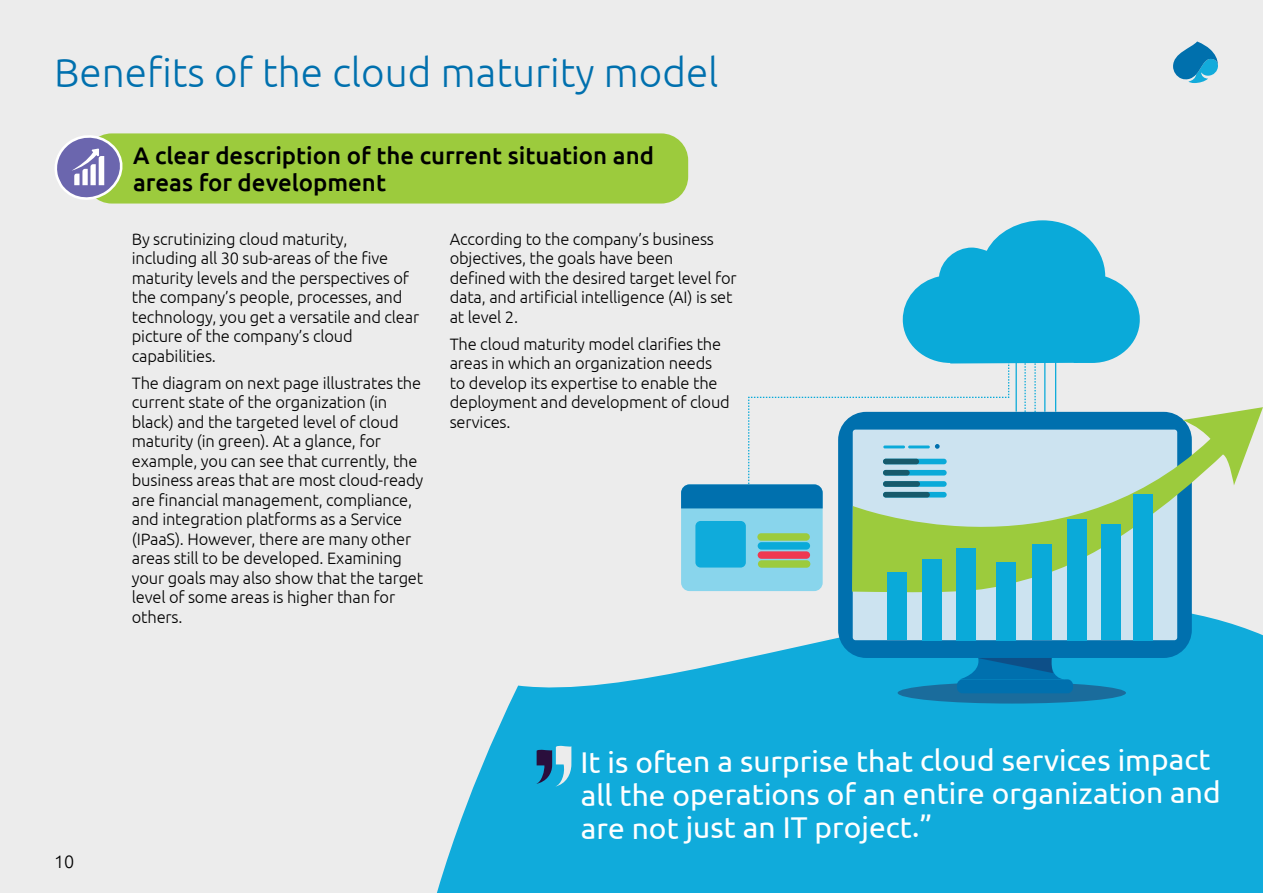
<style>
.page{position:relative;width:1263px;height:893px;background:#ececec}
.page>*{position:absolute;margin:0;border:0;box-sizing:border-box;transform-origin:0 0}
.t1{font:300 40.5px "Ubuntu";color:#0070ae}
.t2{font:30px/33.3px "Ubuntu";letter-spacing:-.005em;color:#fff}
.t3{font:500 24px/27px "Ubuntu";color:#000}
.t4{font:300 18px "Ubuntu";color:#000}
.t5{font:300 16.5px/19.5px "Ubuntu";letter-spacing:-.01em;color:#000}
</style>
<div class="page">
<div style="left:85px;top:133px;width:603px;height:71px;background:#9ccb3d;border-radius:27px"></div>
<svg style="left:55px;top:133px;width:75px;height:69px"></svg>
<svg style="left:1173px;top:41px;width:45px;height:42px"></svg>
<svg style="left:437px;top:585px;width:826px;height:308px;fill:#10abdb"></svg>
<div style="left:898px;top:682px;width:228px;height:22px;background:#1a6c9c;border-radius:50%"></div>
<div style="left:838px;top:412px;width:354px;height:246px;background:#0070ae;border-radius:28px"></div>
<div style="left:853px;top:430px;width:324px;height:210px;background:#cce3f0;border-radius:3px"></div>
<div style="left:681px;top:484px;width:142px;height:107px;background:#89d5ec;border-radius:8px"></div>
<div style="left:957px;top:679px;width:116px;height:14px;background:#0070ae;border-radius:6px"></div>
<svg style="left:959px;top:658px;width:111px;height:23px;background:#0778b1"></svg>
<svg style="left:681px;top:220px;width:459px;height:288px"></svg>
<svg style="left:852px;top:407px;width:411px;height:186px"></svg>
<div style="left:1133px;top:494px;width:19px;height:146px;background:#0aaad9"></div>
<div style="left:1101px;top:524px;width:19px;height:116px;background:#0aaad9"></div>
<div style="left:1067px;top:519px;width:20px;height:121px;background:#0aaad9"></div>
<div style="left:1032px;top:545px;width:19px;height:95px;background:#0aaad9"></div>
<div style="left:996px;top:562px;width:20px;height:78px;background:#0aaad9"></div>
<div style="left:957px;top:548px;width:19px;height:92px;background:#0aaad9"></div>
<div style="left:922px;top:559px;width:20px;height:81px;background:#0aaad9"></div>
<div style="left:887px;top:573px;width:20px;height:67px;background:#0aaad9"></div>
<div style="left:695px;top:521px;width:51px;height:46px;background:#0fabdb;border-radius:5px"></div>
<div style="left:757px;top:533px;width:53px;height:8px;background:#9ccb3d;border-radius:4px"></div>
<div style="left:758px;top:542px;width:52px;height:8px;background:#0aaad9;border-radius:4px"></div>
<div style="left:758px;top:551px;width:52px;height:8px;background:#ef3850;border-radius:4px"></div>
<div style="left:758px;top:560px;width:52px;height:8px;background:#9ccb3d;border-radius:4px"></div>
<svg style="left:536px;top:746px;width:35px;height:41px"></svg>
<h1 class="t1" style="left:54px;top:49px;width:666px">Benefits of the cloud maturity model</h1>
<h3 class="t3" style="left:133px;top:141px;width:522px">A clear description of the current situation and areas for development</h3>
<p class="t4" style="left:54px;top:850px;width:22px">10</p>
<p class="t5" style="left:132px;top:229px;width:289px">By scrutinizing cloud maturity,<br>including all 30 sub-areas of the five maturity levels and the perspectives of the company’s people, processes, and technology, you get a versatile and clear picture of the company’s cloud capabilities.</p>
<p class="t5" style="left:132px;top:373px;width:293px">The diagram on next page illustrates the current state of the organization (in black) and the targeted level of cloud maturity (in green). At a glance, for example, you can see that currently, the business areas that are most cloud-ready are financial management, compliance, and integration platforms as a Service (IPaaS). However, there are many other areas still to be developed. Examining your goals may also show that the target level of some areas is higher than for others.</p>
<p class="t5" style="left:450px;top:229px;width:288px">According to the company’s business objectives, the goals have been<br>defined with the desired target level for data, and artificial intelligence (AI) is set at level 2.</p>
<p class="t5" style="left:450px;top:334px;width:282px">The cloud maturity model clarifies the areas in which an organization needs to develop its expertise to enable the deployment and development of cloud services.</p>
<h2 class="t2" style="left:580px;top:743px;width:642px">It is often a surprise that cloud services impact all the operations of an entire organization and are not just an IT project.”</h2>
</div>
